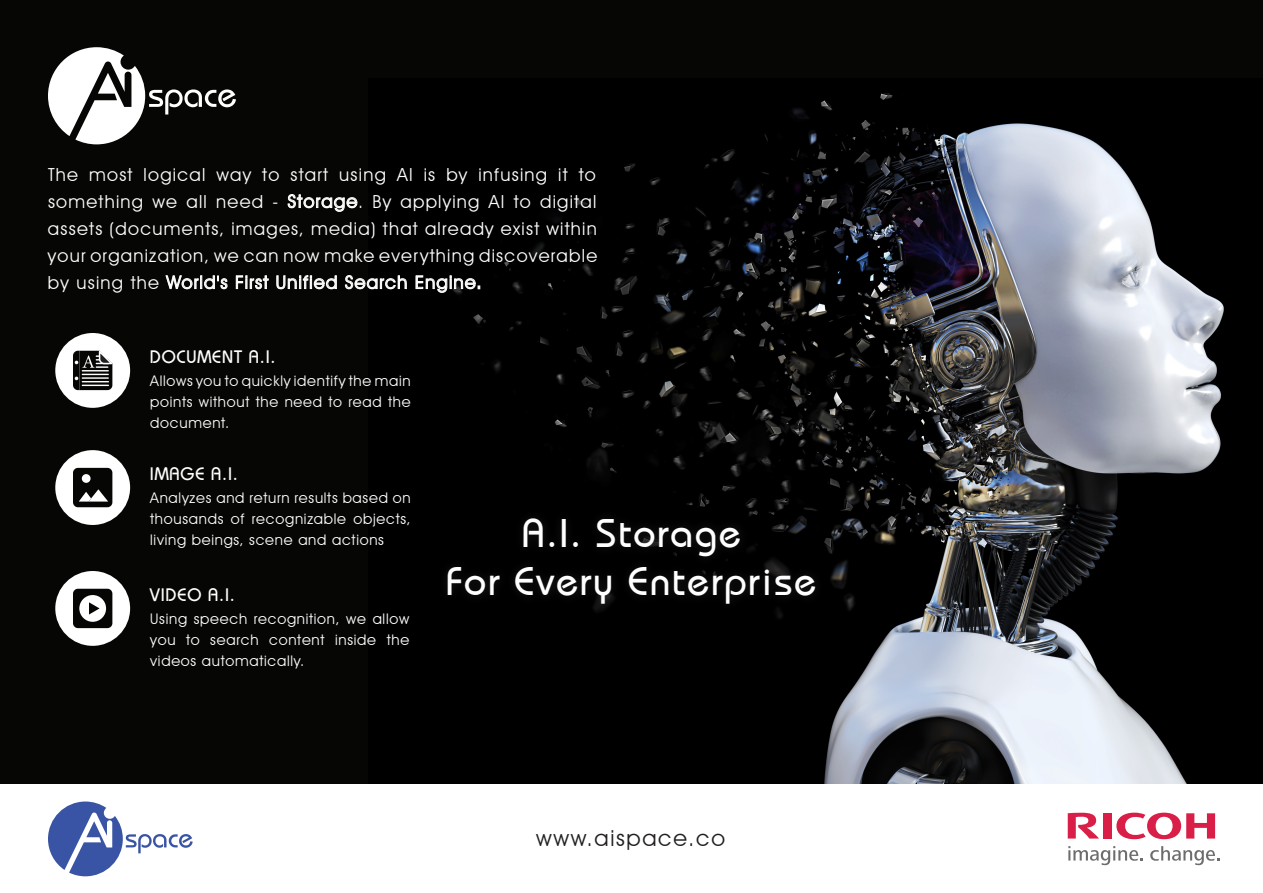
<style>
.page{position:relative;width:1263px;height:893px;background:#fff}
.page>*{position:absolute;margin:0;border:0;box-sizing:border-box;transform-origin:0 0}
.t1{font:39.75px/47.8px "Bahamas Plain";letter-spacing:.05em;color:#fff;text-align:center}
.t2{font:22.5px "Avant Garde IT Cby BT";letter-spacing:.075em;color:#231f20}
.t3{font:18px/27px "Avant Garde IT Cby BT";letter-spacing:.07em;color:#fff;text-align:justify}
.t4{font:18px "Bahamas Plain";letter-spacing:.05em;color:#fff}
.t5{font:14.7px/21px "Avant Garde IT Cby BT";letter-spacing:.05em;color:#fff;text-align:justify}
</style>
<div class="page">
<div style="left:0;top:0;width:1263px;height:804px;background:#060705"></div>
<img style="left:369px;top:93px;width:894px;height:692px">
<div style="left:0;top:785px;width:1263px;height:108px;background:#fff"></div>
<img style="left:433px;top:500px;width:399px;height:118px">
<svg style="left:48px;top:47px;width:188px;height:97px"></svg>
<svg style="left:1116px;top:813px;width:99px;height:26px"></svg>
<div style="left:1103px;top:813px;width:8px;height:25px;background:#d91e47"></div>
<svg style="left:1068px;top:813px;width:31px;height:25px"></svg>
<svg style="left:1068px;top:846px;width:75px;height:20px"></svg>
<svg style="left:1150px;top:846px;width:70px;height:20px"></svg>
<svg style="left:287px;top:194px;width:71px;height:18px"></svg>
<svg style="left:165px;top:275px;width:63px;height:15px"></svg>
<svg style="left:236px;top:275px;width:33px;height:15px"></svg>
<svg style="left:276px;top:275px;width:61px;height:15px"></svg>
<svg style="left:345px;top:275px;width:62px;height:15px"></svg>
<svg style="left:415px;top:275px;width:65px;height:18px"></svg>
<div style="left:55px;top:333px;width:75px;height:75px;background:#fff;border-radius:50%"></div>
<div style="left:55px;top:571px;width:75px;height:75px;background:#fff;border-radius:50%"></div>
<div style="left:55px;top:450px;width:75px;height:75px;background:#fff;border-radius:50%"></div>
<div style="left:73px;top:468px;width:39px;height:39px;background:#060705;border-radius:5px"></div>
<div style="left:82px;top:474px;width:9px;height:9px;background:#fff;border-radius:50%"></div>
<svg style="left:79px;top:489px;width:29px;height:13px"></svg>
<div style="left:73px;top:589px;width:39px;height:39px;background:#060705;border-radius:5px"></div>
<div style="left:79px;top:595px;width:27px;height:27px;background:#fff;border-radius:50%"></div>
<svg style="left:89px;top:602px;width:11px;height:12px"></svg>
<svg style="left:73px;top:350px;width:40px;height:40px"></svg>
<svg style="left:48px;top:801px;width:145px;height:75px"></svg>
<p class="t3" style="left:48px;top:160px;width:551px">The most logical way to start using AI is by infusing it to something we all need - Storage. By applying AI to digital assets (documents, images, media) that already exist within your organization, we can now make everything discoverable by using the World's First Unified Search Engine.</p>
<p class="t4" style="left:150px;top:346px;width:127px">DOCUMENT A.I.</p>
<p class="t5" style="left:150px;top:370px;width:262px">Allows you to quickly identify the main points without the need to read the document.</p>
<p class="t4" style="left:150px;top:463px;width:90px">IMAGE A.I.</p>
<p class="t5" style="left:150px;top:487px;width:262px">Analyzes and return results based on thousands of recognizable objects, living beings, scene and actions</p>
<p class="t4" style="left:150px;top:584px;width:87px">VIDEO A.I.</p>
<p class="t5" style="left:150px;top:608px;width:260px">Using speech recognition, we allow you to search content inside the videos automatically.</p>
<h1 class="t1" style="left:447px;top:509px;width:371px">A.I. Storage<br>For Every Enterprise</h1>
<p class="t2" style="left:536px;top:824px;width:190px">www.aispace.co</p>
</div>
